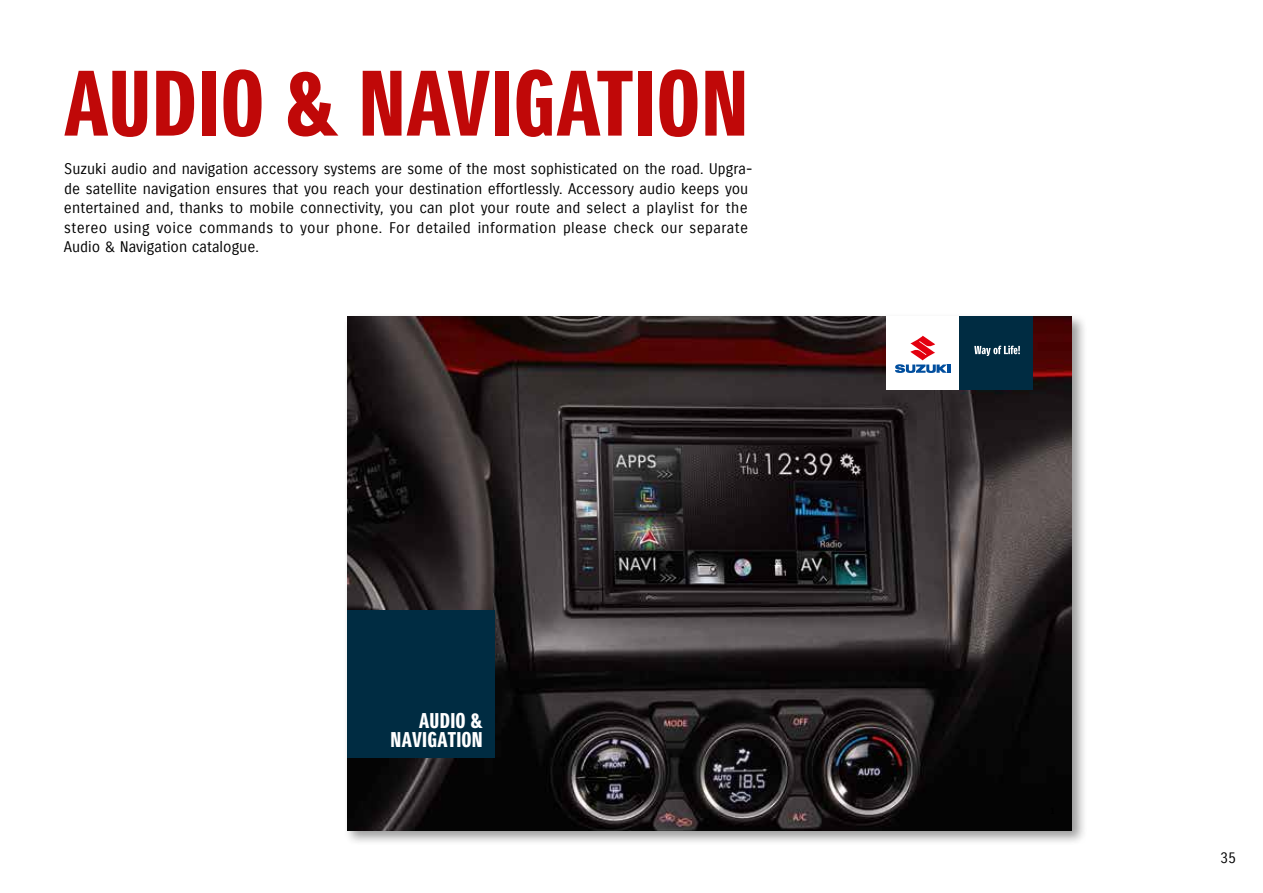
<style>
.page{position:relative;width:1263px;height:893px;background:#fff}
.page>*{position:absolute;margin:0;border:0;box-sizing:border-box;transform-origin:0 0}
.t1{font:90px "Suzuki PRO Headline";letter-spacing:.01em;color:#c00808}
.t2{font:20.7px/19px "Suzuki PRO Headline";letter-spacing:.01em;color:#fff;text-align:right}
.t3{font:15px/19.5px "Suzuki PRO Regular";letter-spacing:.005em;color:#000}
</style>
<div class="page">
<div style="left:343px;top:313px;width:744px;height:533px;background:#000;opacity:.4"></div>
<img style="left:347px;top:316px;width:724px;height:515px">
<div style="left:347px;top:610px;width:147px;height:147px;background:#002c42"></div>
<div style="left:886px;top:316px;width:74px;height:74px;background:#fff"></div>
<svg style="left:895px;top:335px;width:56px;height:38px"></svg>
<div style="left:960px;top:316px;width:73px;height:74px;background:#002c42"></div>
<svg style="left:974px;top:345px;width:46px;height:11px"></svg>
<h1 class="t1" style="left:64px;top:49px;width:685px">AUDIO &amp; NAVIGATION</h1>
<p class="t3" style="left:64px;top:160px;width:690px">Suzuki audio and navigation accessory systems are some of the most sophisticated on the road. Upgra&shy;de satellite navigation ensures that you reach your destination effortlessly. Accessory audio keeps you entertained and, thanks to mobile connectivity, you can plot your route and select a playlist for the stereo using voice commands to your phone. For detailed information please check our separate Audio &amp; Navigation catalogue.</p>
<h2 class="t2" style="left:391px;top:711px;width:94px">AUDIO &amp;<br>NAVIGATION</h2>
<p class="t3" style="left:1220px;top:848px;width:18px">35</p>
</div>
